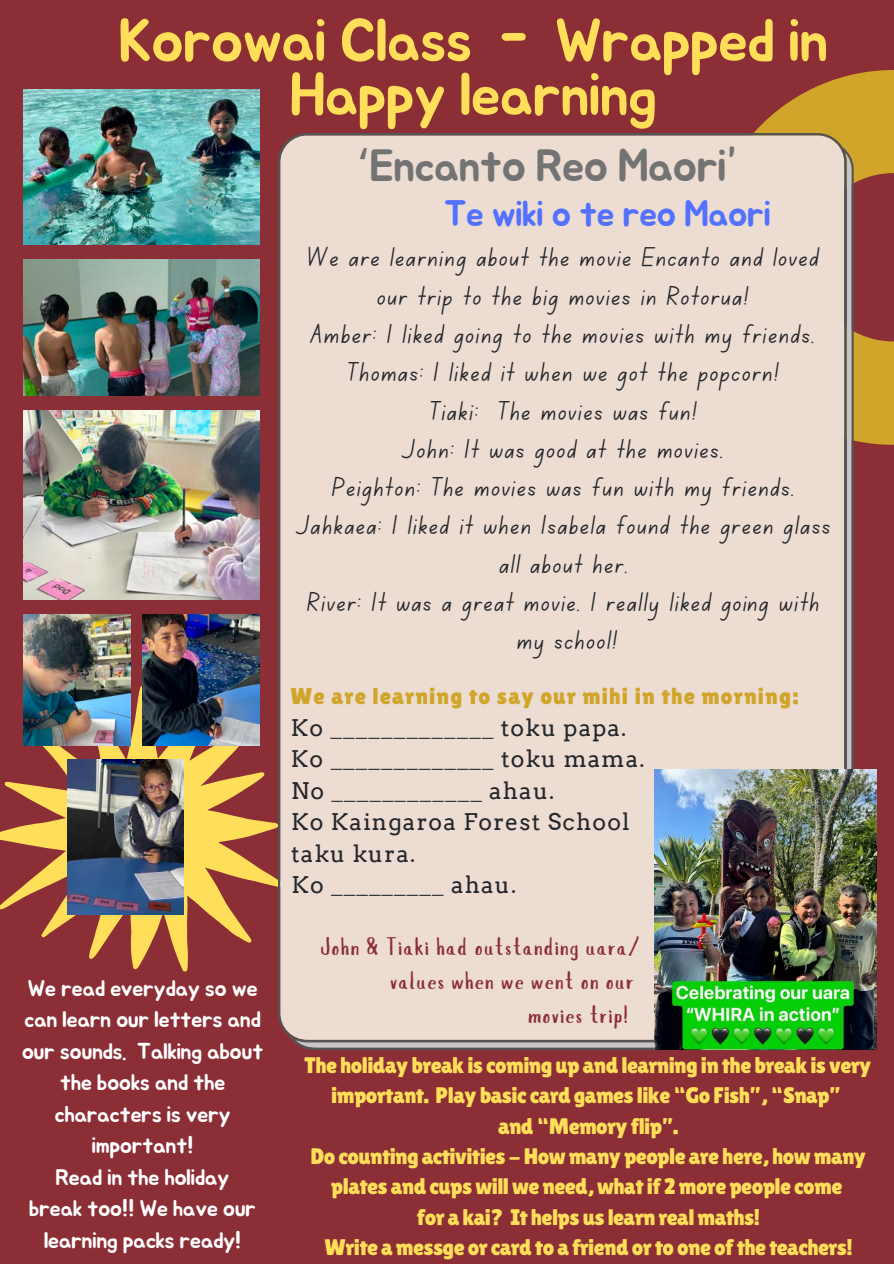
<style>
.page{position:relative;width:894px;height:1264px;background:#fff}
.page>*{position:absolute;margin:0;border:0;box-sizing:border-box;transform-origin:0 0}
.t1{font:60px/54px "Jua";letter-spacing:-.025em;color:#ffde59;text-align:center}
.t2{font:45px "Jua";letter-spacing:-.025em;color:#737373}
.t3{font:36px "Jua";letter-spacing:-.025em;color:#5271ff}
.t4{font:27.45px/38.2px "Canva School Font";letter-spacing:.05em;color:#23262b;text-align:center}
.t5{font:24.45px "Slopes";letter-spacing:.05em;color:#8c2e35}
.t6{font:22.95px/31.5px "Arvo";letter-spacing:.05em;color:#23262b}
.t7{font:22.95px "Lilita One";letter-spacing:.05em;color:#d0a52a}
.t8{font:22.5px/30.5px "Lilita One";letter-spacing:-.025em;color:#ffde59;text-align:center}
.t9{font:22.5px/31.5px "Jua";letter-spacing:-.025em;color:#fff;text-align:center}
.s1{font-family:"Noto Sans Gurmukhi"}
</style>
<div class="page">
<div style="left:0;top:0;width:893px;height:1263px;background:#8c2e35"></div>
<svg style="left:0;top:685px;width:278px;height:286px"></svg>
<svg style="left:754px;top:70px;width:139px;height:375px;fill:#d0a52a"></svg>
<div style="left:278px;top:133px;width:575px;height:917px;background:#ecdcd1"></div>
<img style="left:23px;top:89px;width:236px;height:156px">
<img style="left:23px;top:259px;width:236px;height:137px">
<img style="left:23px;top:410px;width:236px;height:189px">
<img style="left:23px;top:614px;width:107px;height:131px">
<img style="left:143px;top:614px;width:117px;height:131px">
<img style="left:67px;top:759px;width:116px;height:155px">
<img style="left:654px;top:769px;width:221px;height:280px">
<h1 class="t1" style="left:118px;top:16px;width:711px">Korowai Class - Wrapped in<br>Happy learning</h1>
<h2 class="t2" style="left:356px;top:145px;width:384px"><span class="s1">‘</span>Encanto Reo Maori”</h2>
<h3 class="t3" style="left:443px;top:197px;width:329px">Te wiki o te reo Maori</h3>
<p class="t4" style="left:297px;top:242px;width:534px">We are learning about the movie Encanto and loved our trip to the big movies in Rotorua!<br>Amber: I liked going to the movies with my friends.<br>Thomas: I liked it when we got the popcorn!<br>Tiaki: The movies was fun!<br>John: It was good at the movies.<br>Peighton: The movies was fun with my friends.<br>Jahkaea: I liked it when Isabela found the green glass all about her.<br>River: It was a great movie. I really liked going with my school!</p>
<p class="t7" style="left:290px;top:683px;width:509px">We are learning to say our mihi in the morning:</p>
<p class="t6" style="left:291px;top:712px;width:355px">Ko _____________ toku papa.<br>Ko _____________ toku mama.<br>No ____________ ahau.<br>Ko Kaingaroa Forest School taku kura.<br>Ko _________ ahau.</p>
<p class="t5" style="left:320px;top:937px;width:320px">John &amp; Tiaki had outstanding uara/</p>
<p class="t5" style="left:390px;top:970px;width:245px">values when we went on our</p>
<p class="t5" style="left:528px;top:1004px;width:101px">movies trip!</p>
<p class="t9" style="left:22px;top:973px;width:243px">We read everyday so we can learn our letters and our sounds. Talking about the books and the characters is very important!<br>Read in the holiday<br>break too!! We have our learning packs ready!</p>
<p class="t8" style="left:304px;top:1049px;width:568px">The holiday break is coming up and learning in the break is very important. Play basic card games like “Go Fish”, “Snap”<br>and “Memory flip”.<br>Do counting activities - How many people are here, how many plates and cups will we need, what if 2 more people come<br>for a kai? It helps us learn real maths!<br>Write a messge or card to a friend or to one of the teachers!</p>
</div>
